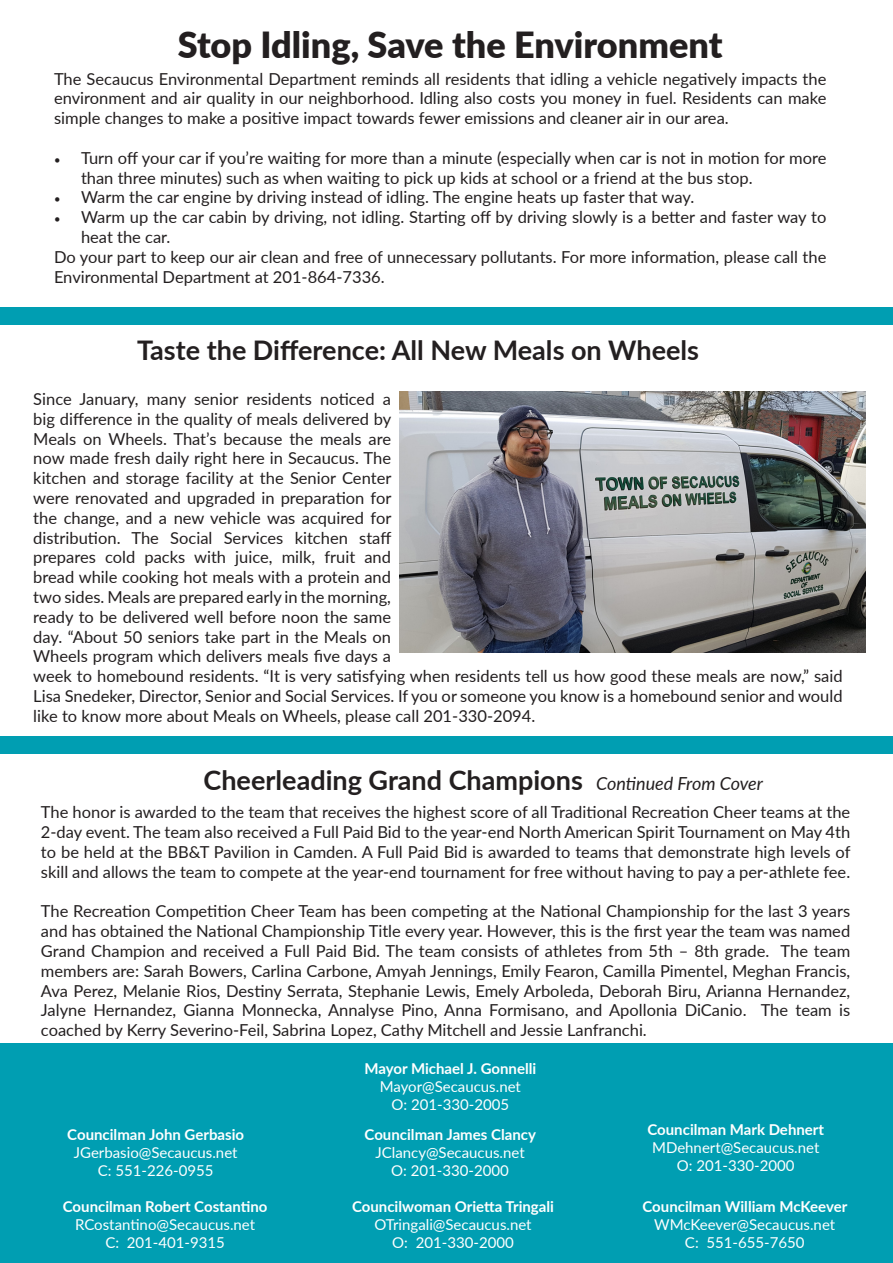
<style>
.page{position:relative;width:893px;height:1263px;background:#fff}
.page>*{position:absolute;margin:0;border:0;box-sizing:border-box;transform-origin:0 0}
.t1{font:900 36px "Lato";color:#231f20}
.t2{font:700 27px "Lato";color:#231f20}
.t3{font:16.5px/19.8px "Lato";color:#231f20}
.t4{font:15px "Lato";color:#fff}
.t5{font:700 15px "Lato";color:#fff}
.s1{font-family:"Minion Pro"}
.s2{font-weight:400;font-style:italic;font-size:18px}
</style>
<div class="page">
<div style="left:0;top:1044px;width:893px;height:219px;background:#009eb2"></div>
<div style="left:0;top:307px;width:893px;height:18px;background:#009eb2"></div>
<div style="left:0;top:736px;width:893px;height:18px;background:#009eb2"></div>
<img style="left:400px;top:392px;width:465px;height:260px">
<p class="t1" style="left:178px;top:18px;width:546px">Stop Idling, Save the Environment</p>
<p class="t3" style="left:54px;top:68px;width:774px;text-align:justify">The Secaucus Environmental Department reminds all residents that idling a vehicle negatively impacts the environment and air quality in our neighborhood. Idling also costs you money in fuel. Residents can make simple changes to make a positive impact towards fewer emissions and cleaner air in our area.</p>
<p class="t3" style="left:81px;top:147px;width:747px;text-indent:-27px"><span class="s1">•</span> Turn off your car if you’re waiting for more than a minute (especially when car is not in motion for more than three minutes) such as when waiting to pick up kids at school or a friend at the bus stop.</p>
<p class="t3" style="left:54px;top:187px;width:642px"><span class="s1">•</span> Warm the car engine by driving instead of idling. The engine heats up faster that way.</p>
<p class="t3" style="left:81px;top:207px;width:747px;text-indent:-27px"><span class="s1">•</span> Warm up the car cabin by driving, not idling. Starting off by driving slowly is a better and faster way to heat the car.</p>
<p class="t3" style="left:54px;top:246px;width:774px">Do your part to keep our air clean and free of unnecessary pollutants. For more information, please call the<br>Environmental Department at 201-864-7336.</p>
<p class="t2" style="left:137px;top:330px;width:563px">Taste the Difference: All New Meals on Wheels</p>
<p class="t3" style="left:33px;top:388px;width:811px">Since January, many senior residents noticed a<br>big difference in the quality of meals delivered by<br>Meals on Wheels. That’s because the meals are<br>now made fresh daily right here in Secaucus. The<br>kitchen and storage facility at the Senior Center<br>were renovated and upgraded in preparation for<br>the change, and a new vehicle was acquired for<br>distribution. The Social Services kitchen staff<br>prepares cold packs with juice, milk, fruit and<br>bread while cooking hot meals with a protein and<br>two sides. Meals are prepared early in the morning,<br>ready to be delivered well before noon the same<br>day. “About 50 seniors take part in the Meals on<br>Wheels program which delivers meals five days a<br>week to homebound residents. “It is very satisfying when residents tell us how good these meals are now,” said Lisa Snedeker, Director, Senior and Social Services. If you or someone you know is a homebound senior and would like to know more about Meals on Wheels, please call 201-330-2094.</p>
<p class="t2" style="left:204px;top:760px;width:561px">Cheerleading Grand Champions <span class="s2">Continued From Cover</span></p>
<p class="t3" style="left:41px;top:802px;width:811px;text-align:justify">The honor is awarded to the team that receives the highest score of all Traditional Recreation Cheer teams at the 2-day event. The team also received a Full Paid Bid to the year-end North American Spirit Tournament on May 4th to be held at the BB&amp;T Pavilion in Camden. A Full Paid Bid is awarded to teams that demonstrate high levels of skill and allows the team to compete at the year-end tournament for free without having to pay a per-athlete fee.</p>
<p class="t3" style="left:41px;top:901px;width:811px;text-align:justify">The Recreation Competition Cheer Team has been competing at the National Championship for the last 3 years and has obtained the National Championship Title every year. However, this is the first year the team was named Grand Champion and received a Full Paid Bid. The team consists of athletes from 5th – 8th grade. The team members are: Sarah Bowers, Carlina Carbone, Amyah Jennings, Emily Fearon, Camilla Pimentel, Meghan Francis, Ava Perez, Melanie Rios, Destiny Serrata, Stephanie Lewis, Emely Arboleda, Deborah Biru, Arianna Hernandez, Jalyne Hernandez, Gianna Monnecka, Annalyse Pino, Anna Formisano, and Apollonia DiCanio. The team is coached by Kerry Severino-Feil, Sabrina Lopez, Cathy Mitchell and Jessie Lanfranchi.</p>
<p class="t5" style="left:67px;top:1123px;width:178px">Councilman John Gerbasio</p>
<p class="t4" style="left:74px;top:1141px;width:165px">JGerbasio@Secaucus.net</p>
<p class="t4" style="left:98px;top:1159px;width:117px">C: 551-226-0955</p>
<p class="t5" style="left:63px;top:1195px;width:206px">Councilman Robert Costantino</p>
<p class="t4" style="left:75px;top:1213px;width:182px">RCostantino@Secaucus.net</p>
<p class="t4" style="left:105px;top:1231px;width:121px">C: 201-401-9315</p>
<p class="t5" style="left:364px;top:1057px;width:173px">Mayor Michael J. Gonnelli</p>
<p class="t4" style="left:380px;top:1075px;width:143px">Mayor@Secaucus.net</p>
<p class="t4" style="left:391px;top:1093px;width:119px">O: 201-330-2005</p>
<p class="t5" style="left:365px;top:1123px;width:173px">Councilman James Clancy</p>
<p class="t4" style="left:375px;top:1141px;width:151px">JClancy@Secaucus.net</p>
<p class="t4" style="left:391px;top:1159px;width:119px">O: 201-330-2000</p>
<p class="t5" style="left:352px;top:1195px;width:203px">Councilwoman Orietta Tringali</p>
<p class="t4" style="left:374px;top:1213px;width:159px">OTringali@Secaucus.net</p>
<p class="t4" style="left:392px;top:1231px;width:123px">O: 201-330-2000</p>
<p class="t5" style="left:647px;top:1118px;width:178px">Councilman Mark Dehnert</p>
<p class="t4" style="left:652px;top:1136px;width:169px">MDehnert@Secaucus.net</p>
<p class="t4" style="left:677px;top:1154px;width:119px">O: 201-330-2000</p>
<p class="t5" style="left:642px;top:1195px;width:206px">Councilman William McKeever</p>
<p class="t4" style="left:654px;top:1213px;width:182px">WMcKeever@Secaucus.net</p>
<p class="t4" style="left:685px;top:1231px;width:121px">C: 551-655-7650</p>
</div>
